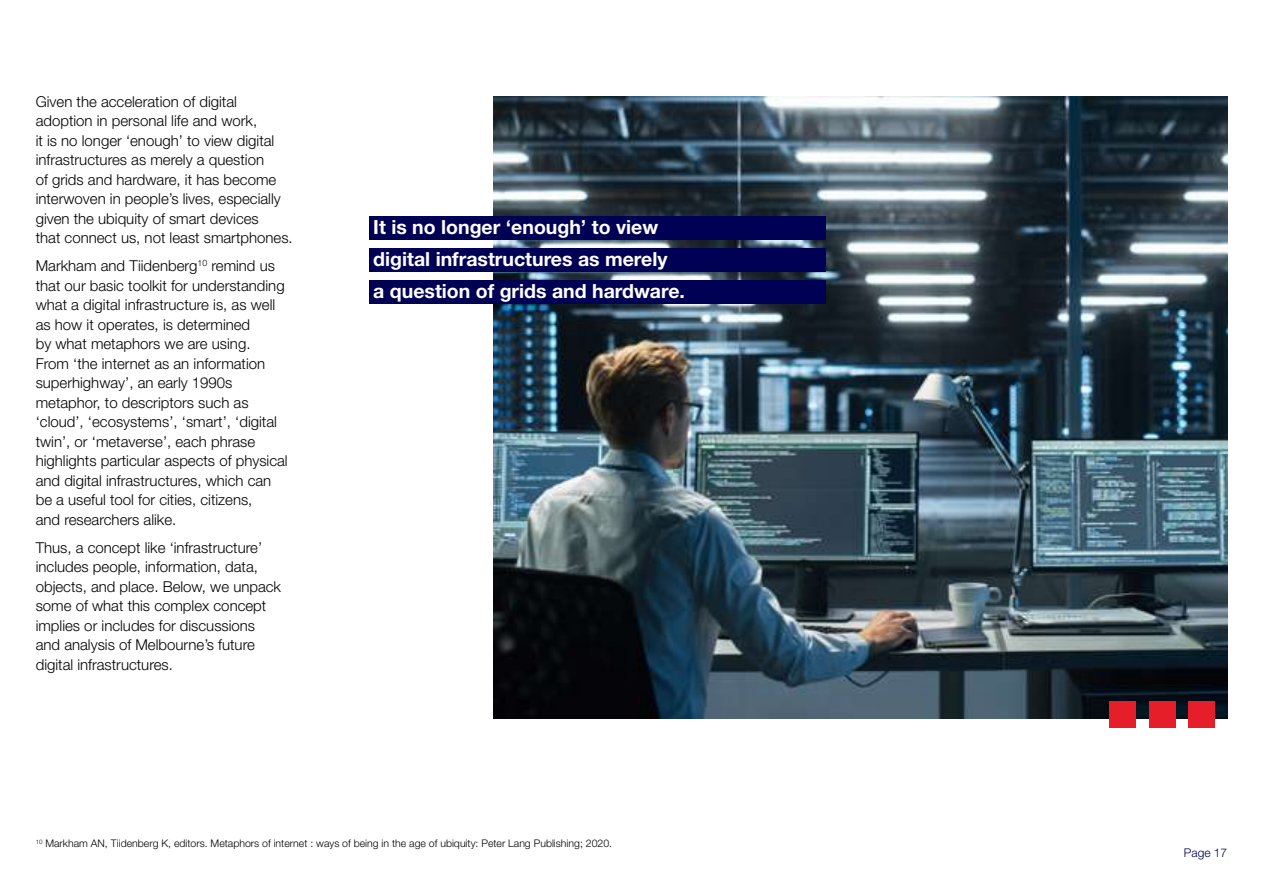
<style>
.page{position:relative;width:1263px;height:893px;background:#fff}
.page>*{position:absolute;margin:0;border:0;box-sizing:border-box;transform-origin:0 0}
.t1{font:700 19.5px/32.2px "Helvetica Neue LT Std";color:#fff}
.t2{font:300 15px/19.5px "Helvetica Neue LT Std";color:#000}
.t3{font:300 12px "Helvetica Neue LT Std";color:#000054}
.t4{font:300 10.5px "Helvetica Neue LT Std";color:#000}
</style>
<div class="page">
<img style="left:494px;top:96px;width:733px;height:623px">
<div style="left:1188px;top:701px;width:26px;height:26px;background:#e61e2a"></div>
<div style="left:1149px;top:701px;width:26px;height:26px;background:#e61e2a"></div>
<div style="left:1110px;top:701px;width:26px;height:26px;background:#e61e2a"></div>
<div style="left:369px;top:248px;width:457px;height:24px;background:#000054"></div>
<div style="left:369px;top:280px;width:457px;height:24px;background:#000054"></div>
<div style="left:369px;top:216px;width:457px;height:23px;background:#000054"></div>
<p class="t2" style="left:36px;top:91px;width:258px">Given the acceleration of digital adoption in personal life and work,<br>it is no longer ‘enough’ to view digital infrastructures as merely a question<br>of grids and hardware, it has become interwoven in people’s lives, especially given the ubiquity of smart devices<br>that connect us, not least smartphones.</p>
<p class="t2" style="left:36px;top:256px;width:253px">Markham and Tiidenberg<sup>10</sup> remind us that our basic toolkit for understanding what a digital infrastructure is, as well as how it operates, is determined<br>by what metaphors we are using.<br>From ‘the internet as an information superhighway’, an early 1990s metaphor, to descriptors such as ‘cloud’, ‘ecosystems’, ‘smart’, ‘digital twin’, or ‘metaverse’, each phrase highlights particular aspects of physical and digital infrastructures, which can be a useful tool for cities, citizens,<br>and researchers alike.</p>
<p class="t2" style="left:36px;top:537px;width:247px">Thus, a concept like ‘infrastructure’ includes people, information, data, objects, and place. Below, we unpack some of what this complex concept implies or includes for discussions and analysis of Melbourne’s future digital infrastructures.</p>
<h1 class="t1" style="left:373px;top:210px;width:286px">It is no longer ‘enough’ to view</h1>
<h1 class="t1" style="left:373px;top:243px;width:313px">digital infrastructures as merely<br>a question of grids and hardware.</h1>
<p class="t4" style="left:36px;top:837px;width:578px"><sup>10</sup> Markham AN, Tiidenberg K, editors. Metaphors of internet : ways of being in the age of ubiquity: Peter Lang Publishing; 2020.</p>
<p class="t3" style="left:1184px;top:846px;width:45px">Page 17</p>
</div>
